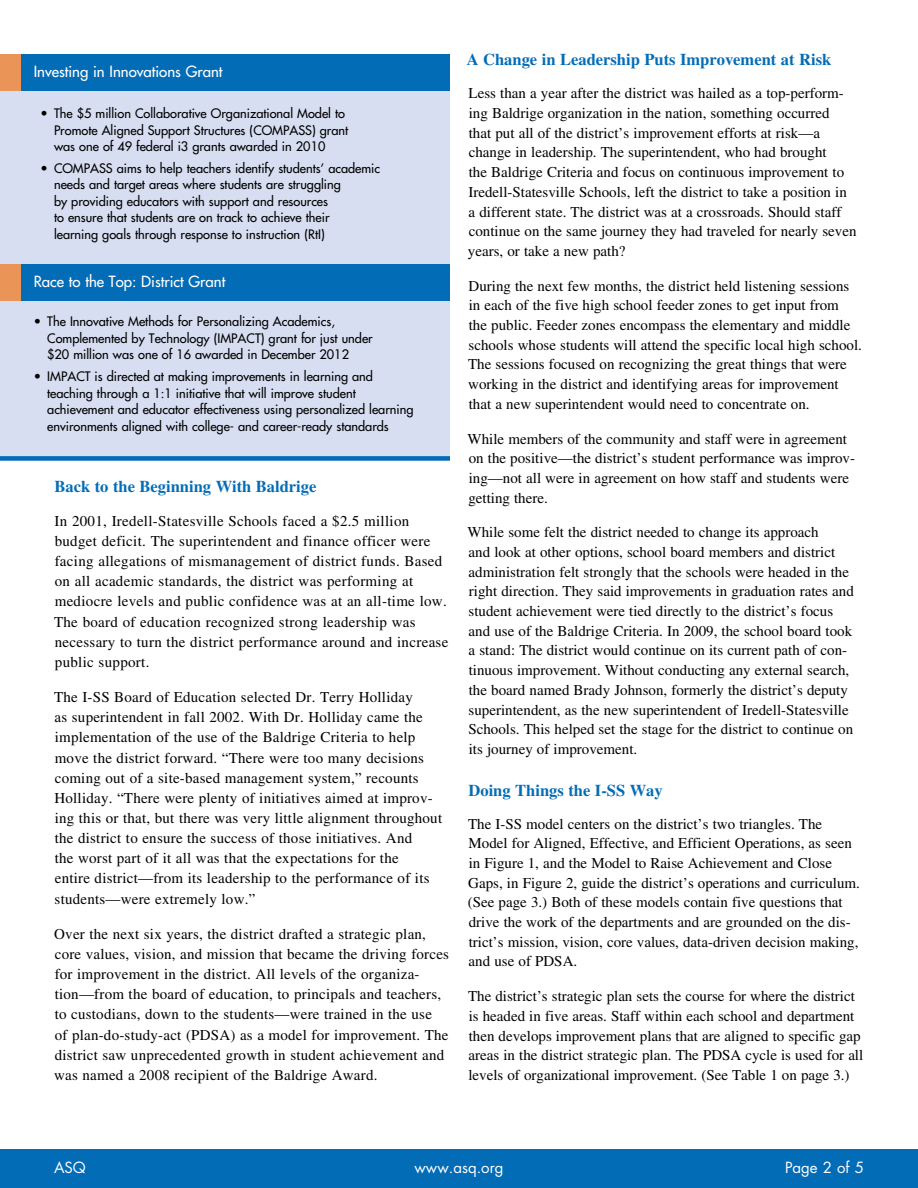
<style>
.page{position:relative;width:918px;height:1188px;background:#fff}
.page>*{position:absolute;margin:0;border:0;box-sizing:border-box;transform-origin:0 0}
.t1{font:700 16.5px "Times LT Std";color:#036cb6}
.t2{font:15px/19.6px "Times LT Std";color:#000}
.t3{font:15px/20.1px "Times LT Std";letter-spacing:.02em;color:#000}
.t4{font:500 15px "Futura Std";color:#fff}
.t5{font:15px "Futura Std";color:#fff}
.t6{font:500 12.75px/16.5px "Futura Std";color:#000}
</style>
<div class="page">
<div style="left:0;top:1150px;width:918px;height:38px;background:#036cb6"></div>
<div style="left:0;top:54px;width:450px;height:407px;background:#d7def1"></div>
<div style="left:0;top:54px;width:21px;height:37px;background:#eb9458"></div>
<div style="left:21px;top:54px;width:429px;height:37px;background:#036cb6"></div>
<div style="left:0;top:264px;width:21px;height:37px;background:#eb9458"></div>
<div style="left:21px;top:264px;width:429px;height:37px;background:#036cb6"></div>
<div style="left:0;top:456px;width:450px;height:5px;background:#036cb6"></div>
<p class="t4" style="left:34px;top:62px;width:190px">Investing in Innovations Grant</p>
<p class="t6" style="left:54px;top:105px;width:296px;text-indent:-14px">• The $5 million Collaborative Organizational Model to<br>Promote Aligned Support Structures (COMPASS) grant was one of 49 federal i3 grants awarded in 2010</p>
<p class="t6" style="left:54px;top:160px;width:328px;text-indent:-14px">• COMPASS aims to help teachers identify students’ academic needs and target areas where students are struggling<br>by providing educators with support and resources<br>to ensure that students are on track to achieve their<br>learning goals through response to instruction (RtI)</p>
<p class="t4" style="left:34px;top:272px;width:193px">Race to the Top: District Grant</p>
<p class="t6" style="left:47px;top:313px;width:327px;text-indent:-14px">• The Innovative Methods for Personalizing Academics,<br>Complemented by Technology (IMPACT) grant for just under $20 million was one of 16 awarded in December 2012</p>
<p class="t6" style="left:47px;top:368px;width:368px;text-indent:-14px">• IMPACT is directed at making improvements in learning and teaching through a 1:1 initiative that will improve student achievement and educator effectiveness using personalized learning environments aligned with college- and career-ready standards</p>
<p class="t1" style="left:54px;top:477px;width:263px">Back to the Beginning With Baldrige</p>
<p class="t3" style="left:54px;top:511px;width:396px">In 2001, Iredell-Statesville Schools faced a $2.5 million budget deficit. The superintendent and finance officer were facing allegations of mismanagement of district funds. Based on all academic standards, the district was performing at mediocre levels and public confidence was at an all-time low.<br>The board of education recognized strong leadership was necessary to turn the district performance around and increase public support.</p>
<p class="t2" style="left:54px;top:687px;width:390px;line-height:20.1px">The I-SS Board of Education selected Dr. Terry Holliday<br>as superintendent in fall 2002. With Dr. Holliday came the implementation of the use of the Baldrige Criteria to help move the district forward. “There were too many decisions coming out of a site-based management system,” recounts Holliday. “There were plenty of initiatives aimed at improv&shy;ing this or that, but there was very little alignment throughout the district to ensure the success of those initiatives. And<br>the worst part of it all was that the expectations for the<br>entire district—from its leadership to the performance of its students—were extremely low.”</p>
<p class="t2" style="left:54px;top:924px;width:396px;line-height:20.1px">Over the next six years, the district drafted a strategic plan, core values, vision, and mission that became the driving forces for improvement in the district. All levels of the organiza&shy;tion—from the board of education, to principals and teachers, to custodians, down to the students—were trained in the use<br>of plan-do-study-act (PDSA) as a model for improvement. The district saw unprecedented growth in student achievement and was named a 2008 recipient of the Baldrige Award.</p>
<p class="t1" style="left:467px;top:50px;width:366px">A Change in Leadership Puts Improvement at Risk</p>
<p class="t2" style="left:468px;top:84px;width:390px">Less than a year after the district was hailed as a top-perform&shy;ing Baldrige organization in the nation, something occurred<br>that put all of the district’s improvement efforts at risk—a change in leadership. The superintendent, who had brought<br>the Baldrige Criteria and focus on continuous improvement to Iredell-Statesville Schools, left the district to take a position in a different state. The district was at a crossroads. Should staff continue on the same journey they had traveled for nearly seven years, or take a new path?</p>
<p class="t2" style="left:468px;top:276px;width:395px">During the next few months, the district held listening sessions in each of the five high school feeder zones to get input from<br>the public. Feeder zones encompass the elementary and middle schools whose students will attend the specific local high school.<br>The sessions focused on recognizing the great things that were working in the district and identifying areas for improvement that a new superintendent would need to concentrate on.</p>
<p class="t2" style="left:468px;top:429px;width:389px">While members of the community and staff were in agreement on the positive—the district’s student performance was improv&shy;ing—not all were in agreement on how staff and students were getting there.</p>
<p class="t2" style="left:468px;top:522px;width:388px">While some felt the district needed to change its approach<br>and look at other options, school board members and district administration felt strongly that the schools were headed in the right direction. They said improvements in graduation rates and student achievement were tied directly to the district’s focus and use of the Baldrige Criteria. In 2009, the school board took a stand: The district would continue on its current path of con&shy;tinuous improvement. Without conducting any external search, the board named Brady Johnson, formerly the district’s deputy superintendent, as the new superintendent of Iredell-Statesville Schools. This helped set the stage for the district to continue on its journey of improvement.</p>
<p class="t1" style="left:469px;top:780px;width:196px">Doing Things the I-SS Way</p>
<p class="t2" style="left:468px;top:814px;width:394px">The I-SS model centers on the district’s two triangles. The Model for Aligned, Effective, and Efficient Operations, as seen in Figure 1, and the Model to Raise Achievement and Close Gaps, in Figure 2, guide the district’s operations and curriculum. (See page 3.) Both of these models contain five questions that drive the work of the departments and are grounded on the dis&shy;trict’s mission, vision, core values, data-driven decision making, and use of PDSA.</p>
<p class="t2" style="left:468px;top:986px;width:397px">The district’s strategic plan sets the course for where the district is headed in five areas. Staff within each school and department then develops improvement plans that are aligned to specific gap areas in the district strategic plan. The PDSA cycle is used for all levels of organizational improvement. (See Table 1 on page 3.)</p>
<p class="t5" style="left:54px;top:1158px;width:33px">ASQ</p>
<p class="t5" style="left:415px;top:1158px;width:90px">www.asq.org</p>
<p class="t5" style="left:785px;top:1158px;width:80px">Page 2 of 5</p>
</div>
